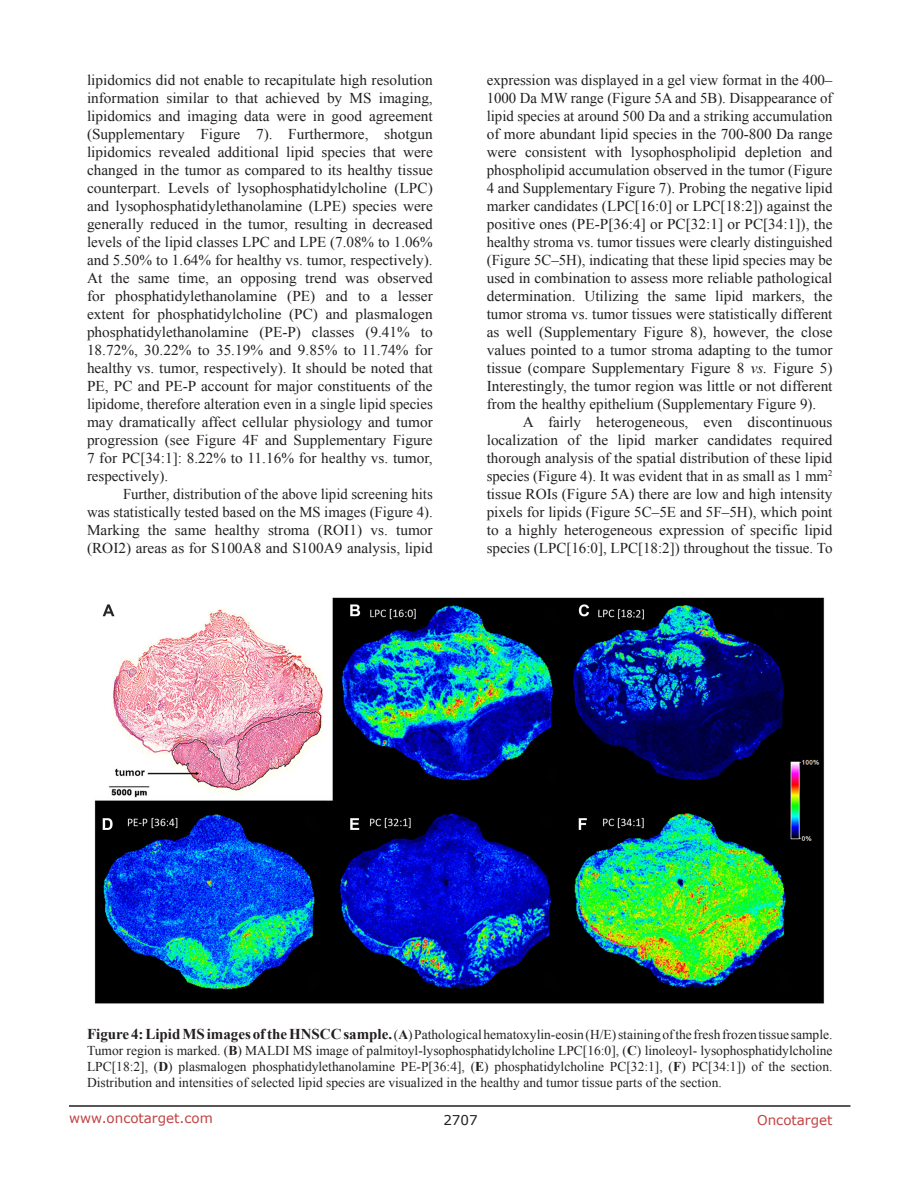
<style>
.page{position:relative;width:918px;height:1188px;background:#fff}
.page>*{position:absolute;margin:0;border:0;box-sizing:border-box;transform-origin:0 0}
.BodyText{font:15px/18px "Times New Roman";color:#231f20;text-align:justify}
.Figuretrx{font:13.5px/16.2px "Times New Roman";color:#231f20;text-align:justify}
.t1{font:13.5px "Verdana";color:#c24141}
.t2{font:13.5px "Verdana";color:#231f20}
.s1{font-style:italic}
.s2{font-weight:700;font-size:15px}
.s3{font-weight:700}
</style>
<div class="page">
<hr style="left:69px;top:1105px;width:781px;height:2px;background:#231f20">
<img style="left:94px;top:597px;width:731px;height:407px">
<p class="BodyText" style="left:87px;top:71px;width:347px">lipidomics did not enable to recapitulate high resolution information similar to that achieved by MS imaging, lipidomics and imaging data were in good agreement (Supplementary Figure 7). Furthermore, shotgun lipidomics revealed additional lipid species that were changed in the tumor as compared to its healthy tissue counterpart. Levels of lysophosphatidylcholine (LPC) and lysophosphatidylethanolamine (LPE) species were generally reduced in the tumor, resulting in decreased levels of the lipid classes LPC and LPE (7.08% to 1.06% and 5.50% to 1.64% for healthy vs. tumor, respectively).<br>At the same time, an opposing trend was observed for phosphatidylethanolamine (PE) and to a lesser extent for phosphatidylcholine (PC) and plasmalogen phosphatidylethanolamine (PE-P) classes (9.41% to 18.72%, 30.22% to 35.19% and 9.85% to 11.74% for healthy vs. tumor, respectively). It should be noted that PE, PC and PE-P account for major constituents of the lipidome, therefore alteration even in a single lipid species may dramatically affect cellular physiology and tumor progression (see Figure 4F and Supplementary Figure 7 for PC[34:1]: 8.22% to 11.16% for healthy vs. tumor, respectively).</p>
<p class="BodyText" style="left:87px;top:485px;width:347px;text-indent:36px">Further, distribution of the above lipid screening hits was statistically tested based on the MS images (Figure 4).<br>Marking the same healthy stroma (ROI1) vs. tumor (ROI2) areas as for S100A8 and S100A9 analysis, lipid</p>
<p class="BodyText" style="left:487px;top:71px;width:347px">expression was displayed in a gel view format in the 400– 1000 Da MW range (Figure 5A and 5B). Disappearance of lipid species at around 500 Da and a striking accumulation of more abundant lipid species in the 700-800 Da range were consistent with lysophospholipid depletion and phospholipid accumulation observed in the tumor (Figure 4 and Supplementary Figure 7). Probing the negative lipid marker candidates (LPC[16:0] or LPC[18:2]) against the positive ones (PE-P[36:4] or PC[32:1] or PC[34:1]), the healthy stroma vs. tumor tissues were clearly distinguished (Figure 5C–5H), indicating that these lipid species may be used in combination to assess more reliable pathological determination. Utilizing the same lipid markers, the tumor stroma vs. tumor tissues were statistically different as well (Supplementary Figure 8), however, the close values pointed to a tumor stroma adapting to the tumor tissue (compare Supplementary Figure 8 <span class="s1">vs.</span> Figure 5)<br>Interestingly, the tumor region was little or not different from the healthy epithelium (Supplementary Figure 9).</p>
<p class="BodyText" style="left:487px;top:413px;width:347px;text-indent:36px">A fairly heterogeneous, even discontinuous localization of the lipid marker candidates required thorough analysis of the spatial distribution of these lipid species (Figure 4). It was evident that in as small as 1 mm<sup>2 </sup>tissue ROIs (Figure 5A) there are low and high intensity pixels for lipids (Figure 5C–5E and 5F–5H), which point to a highly heterogeneous expression of specific lipid species (LPC[16:0], LPC[18:2]) throughout the tissue. To</p>
<p class="Figuretrx" style="left:87px;top:1026px;width:747px"><span class="s2">Figure 4: Lipid MS images of the HNSCC sample.</span>(<span class="s3">A</span>) Pathological hematoxylin-eosin (H/E) staining of the fresh frozen tissue sample.<br>Tumor region is marked. (<span class="s3">B</span>) MALDI MS image of palmitoyl-lysophosphatidylcholine LPC[16:0], (<span class="s3">C</span>) linoleoyl- lysophosphatidylcholine LPC[18:2], (<span class="s3">D</span>) plasmalogen phosphatidylethanolamine PE-P[36:4], (<span class="s3">E</span>) phosphatidylcholine PC[32:1], (<span class="s3">F</span>) PC[34:1]) of the section.<br>Distribution and intensities of selected lipid species are visualized in the healthy and tumor tissue parts of the section.</p>
<p class="t1" style="left:69px;top:1109px;width:145px">www.oncotarget.com</p>
<p class="t2" style="left:443px;top:1111px;width:36px">2707</p>
<p class="t1" style="left:757px;top:1111px;width:77px">Oncotarget</p>
</div>
